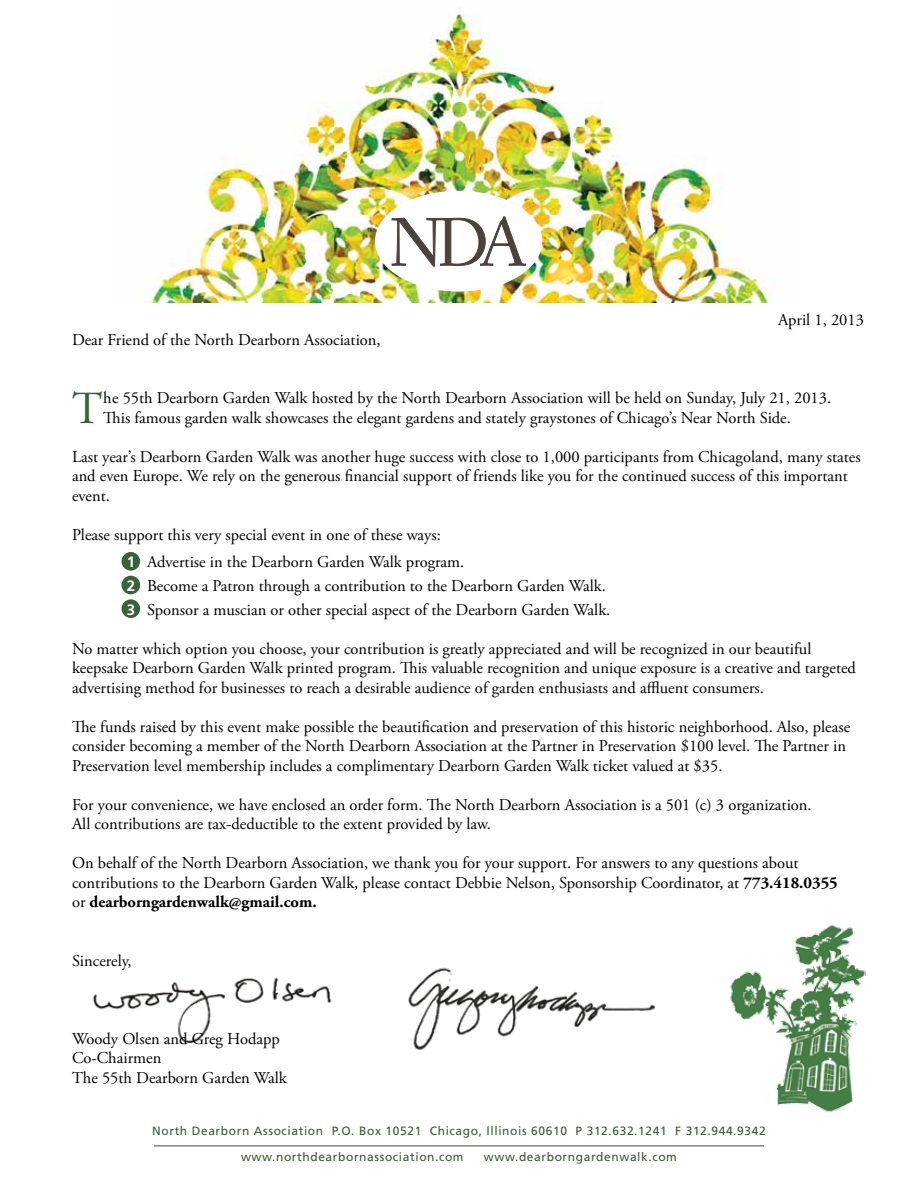
<style>
.page{position:relative;width:918px;height:1188px;background:#fff}
.page>*{position:absolute;margin:0;border:0;box-sizing:border-box;transform-origin:0 0}
.t1{font:45.9px "Adobe Garamond Pro";color:#386339}
.t2{font:16.5px/19.5px "Adobe Garamond Pro";color:#000}
.t3{font:12px/25.8px "Frutiger LT";letter-spacing:.05em;color:#3b5934}
.s1{font-family:"Frutiger";font-weight:700;font-size:15px;color:#fff}
.s2{font-weight:700}
</style>
<div class="page">
<img style="left:149px;top:11px;width:623px;height:291px">
<div style="left:122px;top:576px;width:18px;height:18px;background:#386339;border-radius:50%"></div>
<div style="left:122px;top:599px;width:18px;height:19px;background:#386339;border-radius:50%"></div>
<div style="left:122px;top:552px;width:18px;height:19px;background:#386339;border-radius:50%"></div>
<img style="left:408px;top:967px;width:248px;height:83px">
<img style="left:93px;top:977px;width:238px;height:67px">
<img style="left:730px;top:925px;width:135px;height:187px">
<hr style="left:154px;top:1146px;width:610px;height:1px;background:#4b423f">
<div style="left:375px;top:191px;width:167px;height:101px;background:#fff;border-radius:50%"></div>
<svg style="left:392px;top:185px;width:134px;height:90px"></svg>
<p class="t2" style="left:72px;top:330px;width:310px">Dear Friend of the North Dearborn Association,</p>
<p class="t2" style="left:778px;top:311px;width:87px">April 1, 2013</p>
<h1 class="t1" style="left:72px;top:381px;width:32px">T</h1>
<p class="t2" style="left:103px;top:389px;width:729px">he 55th Dearborn Garden Walk hosted by the North Dearborn Association will be held on Sunday, July 21, 2013.<br>This famous garden walk showcases the elegant gardens and stately graystones of Chicago’s Near North Side.</p>
<p class="t2" style="left:72px;top:447px;width:790px">Last year’s Dearborn Garden Walk was another huge success with close to 1,000 participants from Chicagoland, many states and even Europe. We rely on the generous financial support of friends like you for the continued success of this important event.</p>
<p class="t2" style="left:127px;top:522px;width:339px;line-height:27px;text-indent:-55px">Please support this very special event in one of these ways:<br><span class="s1">1</span> Advertise in the Dearborn Garden Walk program.</p>
<p class="t2" style="left:127px;top:574px;width:485px;line-height:24px"><span class="s1">2</span> Become a Patron through a contribution to the Dearborn Garden Walk.<br><span class="s1">3</span> Sponsor a muscian or other special aspect of the Dearborn Garden Walk.</p>
<p class="t2" style="left:72px;top:639px;width:785px">No matter which option you choose, your contribution is greatly appreciated and will be recognized in our beautiful keepsake Dearborn Garden Walk printed program. This valuable recognition and unique exposure is a creative and targeted advertising method for businesses to reach a desirable audience of garden enthusiasts and affluent consumers.</p>
<p class="t2" style="left:72px;top:717px;width:780px">The funds raised by this event make possible the beautification and preservation of this historic neighborhood. Also, please consider becoming a member of the North Dearborn Association at the Partner in Preservation $100 level. The Partner in<br>Preservation level membership includes a complimentary Dearborn Garden Walk ticket valued at $35.</p>
<p class="t2" style="left:72px;top:795px;width:741px">For your convenience, we have enclosed an order form. The North Dearborn Association is a 501 (c) 3 organization.<br>All contributions are tax-deductible to the extent provided by law.</p>
<p class="t2" style="left:72px;top:854px;width:767px">On behalf of the North Dearborn Association, we thank you for your support. For answers to any questions about contributions to the Dearborn Garden Walk, please contact Debbie Nelson, Sponsorship Coordinator, at <span class="s2">773.418.0355 </span>or <span class="s2">dearborngardenwalk@gmail.com.</span></p>
<p class="t2" style="left:72px;top:951px;width:61px">Sincerely,</p>
<p class="t2" style="left:72px;top:1029px;width:216px">Woody Olsen and Greg Hodapp<br>Co-Chairmen<br>The 55th Dearborn Garden Walk</p>
<p class="t3" style="left:241px;top:1118px;width:526px;text-indent:-89px">North Dearborn Association P.O. Box 10521 Chicago, Illinois 60610 P 312.632.1241 F 312.944.9342 www.northdearbornassociation.com</p>
<p class="t3" style="left:484px;top:1144px;width:195px">www.dearborngardenwalk.com</p>
</div>
